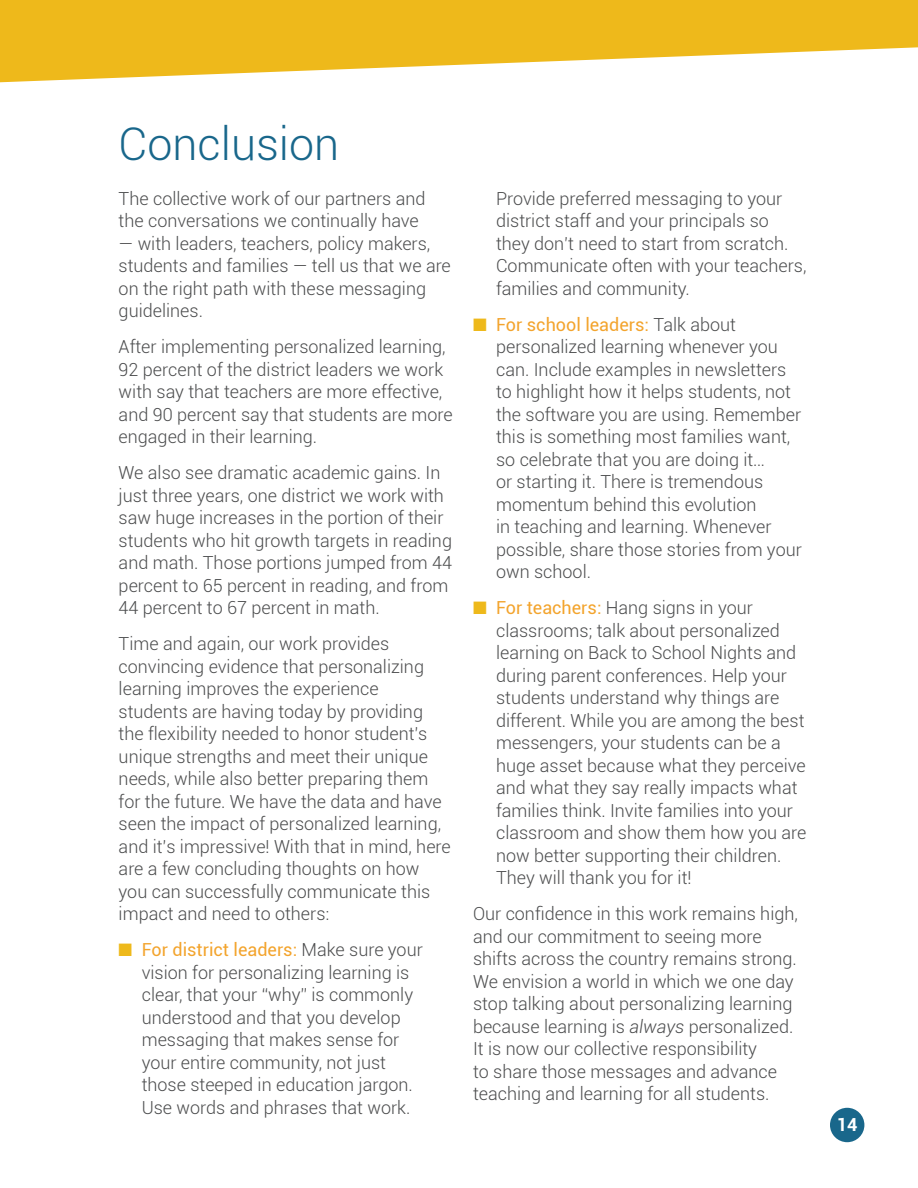
<style>
.page{position:relative;width:918px;height:1188px;background:#fff}
.page>*{position:absolute;margin:0;border:0;box-sizing:border-box;transform-origin:0 0}
.t1{font:300 45px "Roboto";color:#19678b}
.t2{font:300 18px/22.5px "Roboto";color:#4b4c4d}
.t3{font:700 18px "Roboto";color:#fff}
.s1{color:#eeb91b}
.s2{font-weight:400;color:#f3a42d}
.s3{font-style:italic}
</style>
<div class="page">
<svg style="left:0;top:0;width:918px;height:82px;fill:#eeb91b"></svg>
<div style="left:830px;top:1108px;width:34px;height:34px;background:#19678b;border-radius:50%"></div>
<p class="t1" style="left:119px;top:113px;width:222px">Conclusion</p>
<p class="t2" style="left:119px;top:187px;width:308px">The collective work of our partners and the conversations we continually have</p>
<p class="t2" style="left:119px;top:232px;width:334px">— with leaders, teachers, policy makers, students and families — tell us that we are on the right path with these messaging guidelines.</p>
<p class="t2" style="left:119px;top:335px;width:336px">After implementing personalized learning, 92 percent of the district leaders we work with say that teachers are more effective, and 90 percent say that students are more engaged in their learning.</p>
<p class="t2" style="left:119px;top:461px;width:335px">We also see dramatic academic gains. In just three years, one district we work with saw huge increases in the portion of their students who hit growth targets in reading and math. Those portions jumped from 44 percent to 65 percent in reading, and from 44 percent to 67 percent in math.</p>
<p class="t2" style="left:119px;top:632px;width:334px">Time and again, our work provides convincing evidence that personalizing learning improves the experience students are having today by providing the flexibility needed to honor student’s unique strengths and meet their unique needs, while also better preparing them for the future. We have the data and have seen the impact of personalized learning, and it’s impressive! With that in mind, here are a few concluding thoughts on how you can successfully communicate this impact and need to others:</p>
<p class="t2" style="left:142px;top:938px;width:283px;text-indent:-23px"><span class="s1">■</span> <span class="s2">For district leaders:</span> Make sure your vision for personalizing learning is clear, that your “why” is commonly understood and that you develop messaging that makes sense for your entire community, not just those steeped in education jargon.<br>Use words and phrases that work.</p>
<p class="t2" style="left:496px;top:187px;width:312px">Provide preferred messaging to your district staff and your principals so they don’t need to start from scratch.<br>Communicate often with your teachers, families and community.</p>
<p class="t2" style="left:496px;top:313px;width:307px;text-indent:-23px"><span class="s1">■</span> <span class="s2">For school leaders:</span> Talk about personalized learning whenever you can. Include examples in newsletters to highlight how it helps students, not the software you are using. Remember this is something most families want, so celebrate that you are doing it…<br>or starting it. There is tremendous momentum behind this evolution<br>in teaching and learning. Whenever possible, share those stories from your own school.</p>
<p class="t2" style="left:496px;top:596px;width:312px;text-indent:-23px"><span class="s1">■</span> <span class="s2">For teachers:</span> Hang signs in your classrooms; talk about personalized learning on Back to School Nights and during parent conferences. Help your students understand why things are different. While you are among the best messengers, your students can be a huge asset because what they perceive and what they say really impacts what families think. Invite families into your classroom and show them how you are now better supporting their children.<br>They will thank you for it!</p>
<p class="t2" style="left:473px;top:902px;width:326px">Our confidence in this work remains high, and our commitment to seeing more shifts across the country remains strong.<br>We envision a world in which we one day stop talking about personalizing learning because learning is <span class="s3">always</span> personalized.<br>It is now our collective responsibility<br>to share those messages and advance teaching and learning for all students.</p>
<p class="t3" style="left:837px;top:1112px;width:22px">14</p>
</div>
